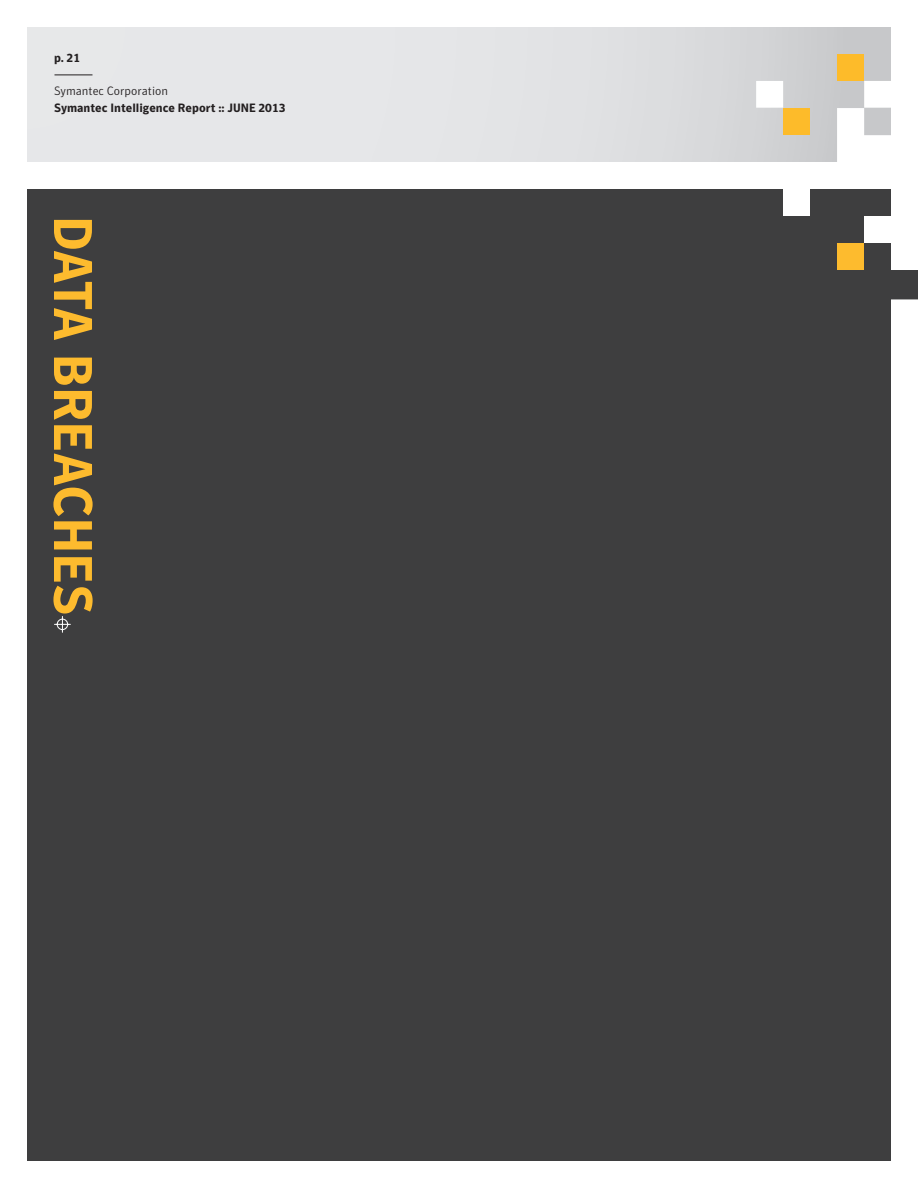
<style>
.page{position:relative;width:918px;height:1188px;background:#fff}
.page>*{position:absolute;margin:0;border:0;box-sizing:border-box;transform-origin:0 0}
.Section_Divider_Head{font:700 54px "Symantec Sans";letter-spacing:-.01em;color:#fdbb2e}
.t1{font:700 12px "Symantec Sans";color:#231f20}
.t2{font:300 12px "Symantec Sans";color:#231f20}
</style>
<div class="page">
<div style="left:837px;top:54px;width:27px;height:27px;background:#fdbb2a"></div>
<div style="left:783px;top:108px;width:27px;height:27px;background:#fdbb2a"></div>
<hr style="left:54px;top:75px;width:38px;height:1px;background:#231f20">
<div style="left:27px;top:189px;width:891px;height:972px;background:#3e3e3f"></div>
<div style="left:837px;top:243px;width:27px;height:27px;background:#fdbb2e"></div>
<svg style="left:53px;top:615px;width:18px;height:18px"></svg>
<p class="t1" style="left:54px;top:51px;width:28px">p. 21</p>
<p class="t2" style="left:54px;top:84px;width:115px">Symantec Corporation</p>
<p class="t1" style="left:54px;top:101px;width:233px">Symantec Intelligence Report :: JUNE 2013</p>
<p class="Section_Divider_Head" style="left:105px;top:216px;width:401px;rotate:90deg">DATA BREACHES</p>
</div>
